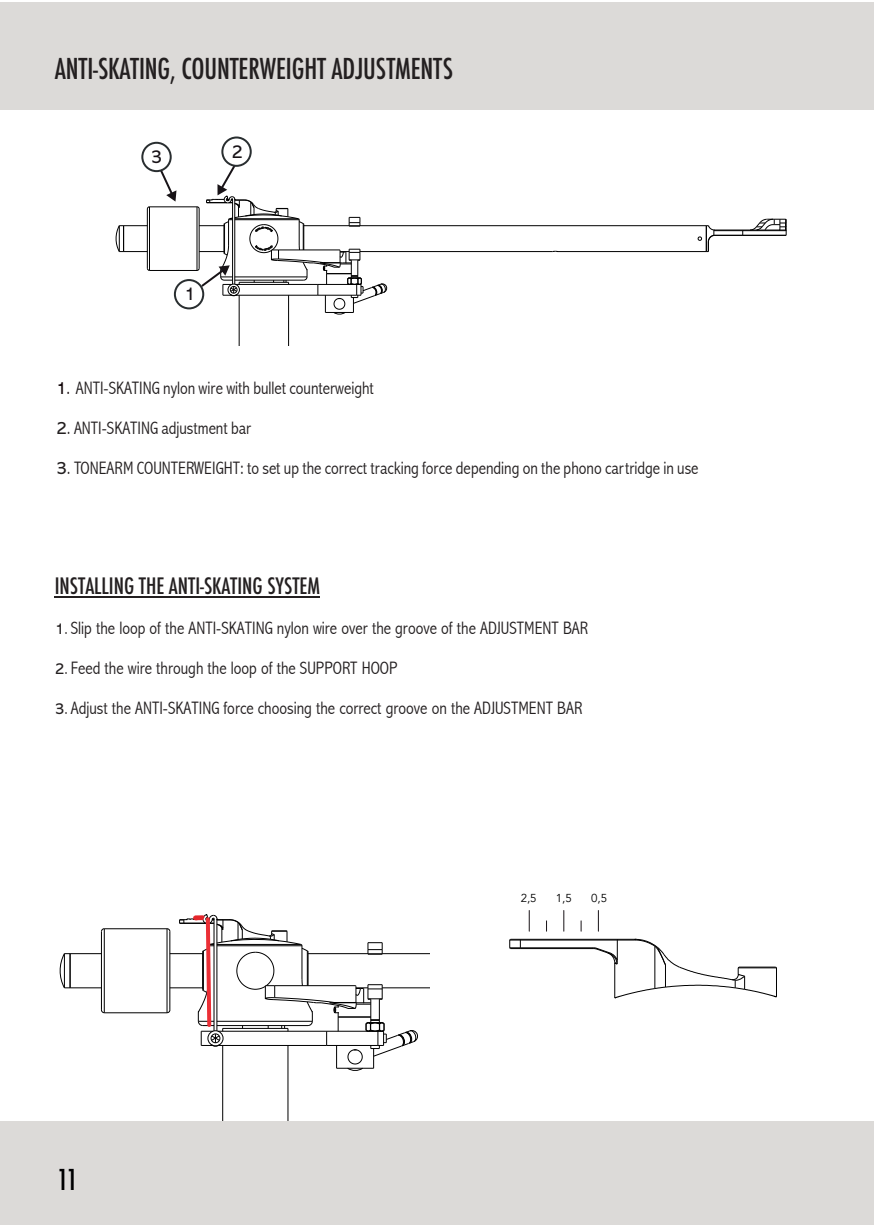
<style>
.page{position:relative;width:874px;height:1225px;background:#fff}
.page>*{position:absolute;margin:0;border:0;box-sizing:border-box;transform-origin:0 0}
.t1{font:500 condensed 28px "Futura";letter-spacing:-.005em;color:#231f20}
.t2{font:500 condensed 28px "Futura";color:#000001}
.t3{font:500 condensed 22px "Futura";color:#231f20}
.t4{font:18.8px "Abadi";color:#181317}
.t5{font:300 condensed 18px "Abadi";color:#231f20}
.t6{font:11.6px "Avenir";color:#000001}
.s1{font-weight:400;font-stretch:normal;color:#0d0004}
.s2{color:#0d0004}
.s3{font-weight:400;font-stretch:normal}
.s4{font-weight:400;font-stretch:normal;font-size:16px}
.s5{font-size:16px}
.s6{color:#fff}
</style>
<div class="page">
<hr style="left:169px;top:931px;width:1px;height:79px;background:#000">
<hr style="left:166px;top:928px;width:1px;height:84px;background:#000">
<hr style="left:104px;top:928px;width:1px;height:84px;background:#000">
<hr style="left:101px;top:931px;width:1px;height:79px;background:#000">
<svg style="left:166px;top:928px;width:5px;height:4px"></svg>
<svg style="left:166px;top:1009px;width:5px;height:4px"></svg>
<hr style="left:104px;top:1012px;width:63px;height:1px;background:#000">
<hr style="left:104px;top:928px;width:63px;height:1px;background:#000">
<svg style="left:101px;top:928px;width:4px;height:4px"></svg>
<svg style="left:100px;top:1009px;width:5px;height:4px"></svg>
<svg style="left:59px;top:953px;width:11px;height:36px"></svg>
<hr style="left:222px;top:1045px;width:1px;height:128px;background:#000">
<hr style="left:287px;top:1045px;width:1px;height:128px;background:#000">
<hr style="left:70px;top:953px;width:1px;height:34px;background:#000">
<hr style="left:70px;top:953px;width:31px;height:1px;background:#000">
<hr style="left:170px;top:953px;width:32px;height:1px;background:#000">
<hr style="left:70px;top:987px;width:31px;height:1px;background:#000">
<hr style="left:170px;top:987px;width:32px;height:1px;background:#000">
<hr style="left:382px;top:987px;width:254px;height:1px;background:#000">
<hr style="left:382px;top:953px;width:457px;height:1px;background:#000">
<svg style="left:179px;top:914px;width:239px;height:157px"></svg>
<div style="left:430px;top:931px;width:443px;height:149px;background:#fff"></div>
<svg style="left:597px;top:910px;width:1px;height:21px"></svg>
<svg style="left:563px;top:910px;width:1px;height:21px"></svg>
<svg style="left:528px;top:910px;width:1px;height:21px"></svg>
<hr style="left:520px;top:947px;width:73px;height:1px;background:#000">
<hr style="left:520px;top:948px;width:73px;height:1px;background:#000">
<hr style="left:520px;top:939px;width:97px;height:1px;background:#000">
<svg style="left:592px;top:938px;width:185px;height:60px"></svg>
<svg style="left:509px;top:938px;width:11px;height:11px"></svg>
<hr style="left:149px;top:207px;width:1px;height:63px;background:#000">
<hr style="left:147px;top:209px;width:1px;height:59px;background:#000">
<hr style="left:149px;top:270px;width:48px;height:1px;background:#000">
<hr style="left:149px;top:206px;width:48px;height:1px;background:#000">
<hr style="left:239px;top:295px;width:1px;height:97px;background:#000">
<hr style="left:288px;top:295px;width:1px;height:97px;background:#000">
<svg style="left:697px;top:218px;width:89px;height:34px"></svg>
<svg style="left:115px;top:225px;width:32px;height:28px"></svg>
<hr style="left:557px;top:251px;width:149px;height:1px;background:#000">
<hr style="left:360px;top:251px;width:192px;height:1px;background:#000">
<hr style="left:360px;top:225px;width:346px;height:1px;background:#000">
<div style="left:60px;top:346px;width:416px;height:103px;background:#fff"></div>
<div style="left:174px;top:279px;width:30px;height:30px;background:#fff;border:2px solid #292e30;border-radius:50%"></div>
<svg style="left:196px;top:163px;width:191px;height:152px"></svg>
<div style="left:221px;top:136px;width:30px;height:31px;border:2px solid #292e30;border-radius:50%"></div>
<svg style="left:160px;top:167px;width:16px;height:35px"></svg>
<div style="left:141px;top:142px;width:31px;height:30px;border:2px solid #292e30;border-radius:50%"></div>
<div style="left:0;top:1120px;width:873px;height:105px;background:#dcdad8"></div>
<div style="left:0;top:2px;width:873px;height:108px;background:#dcdad8"></div>
<hr style="left:55px;top:596px;width:265px;height:2px;background:#231f20">
<h1 class="t1" style="left:55px;top:56px;width:399px">ANTI-SKATING, COUNTERWEIGHT ADJUSTMENTS</h1>
<p class="t4" style="left:151px;top:150px;width:13px">3</p>
<p class="t4" style="left:231px;top:145px;width:13px">2</p>
<p class="t4" style="left:184px;top:287px;width:13px">1</p>
<p class="t5" style="left:56px;top:381px;width:319px"><span class="s1">1</span><span class="s2">.</span> ANTI-SKATING nylon wire with bullet counterweight</p>
<p class="t5" style="left:56px;top:421px;width:196px"><span class="s3">2</span>. ANTI-SKATING adjustment bar</p>
<p class="t5" style="left:56px;top:461px;width:643px"><span class="s3">3</span>. TONEARM COUNTERWEIGHT: to set up the correct tracking force depending on the phono cartridge in use</p>
<p class="t3" style="left:55px;top:575px;width:267px">INSTALLING THE ANTI-SKATING SYSTEM</p>
<p class="t5" style="left:55px;top:621px;width:534px"><span class="s4">1</span><span class="s5">.</span> Slip the loop of the ANTI-SKATING nylon wire over the groove of the ADJUSTMENT BAR</p>
<p class="t5" style="left:55px;top:661px;width:344px"><span class="s4">2</span><span class="s5">.</span> Feed the wire through the loop of the SUPPORT HOOP</p>
<p class="t5" style="left:55px;top:701px;width:528px"><span class="s4">3</span><span class="s5">.</span> Adjust the ANTI-SKATING force choosing the correct groove on the ADJUSTMENT BAR</p>
<h1 class="t2" style="left:57px;top:1166px;width:22px">11</h1>
<p class="t6" style="left:520px;top:890px;width:88px">2,5 <span class="s6">2</span> 1,5 <span class="s6">1</span> 0,5</p>
</div>
